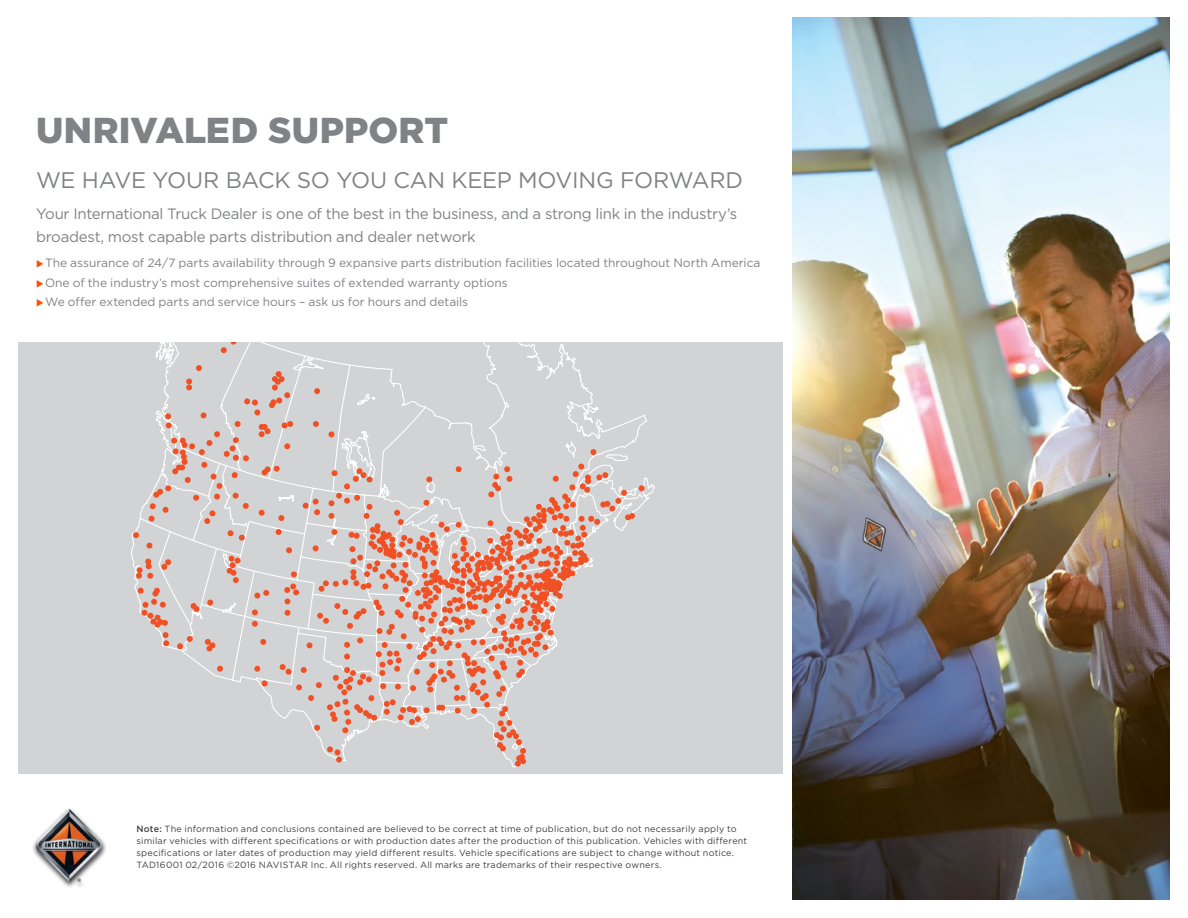
<style>
.page{position:relative;width:1188px;height:918px;background:#fff}
.page>*{position:absolute;margin:0;border:0;box-sizing:border-box;transform-origin:0 0}
.t1{font:900 36px "Gotham";letter-spacing:.005em;color:#808285}
.t2{font:22.5px "Gotham";letter-spacing:-.015em;color:#808285}
.t3{font:15px/22.5px "Gotham";letter-spacing:-.02em;color:#808285}
.t4{font:12px "Gotham";letter-spacing:-.005em;color:#808285}
.t5{font:9px/12px "Gotham";letter-spacing:.025em;color:#414042}
.s1{color:#ff4d00}
.s2{font-weight:500}
</style>
<div class="page">
<img style="left:792px;top:18px;width:378px;height:882px">
<div style="left:18px;top:343px;width:765px;height:431px;background:#d1d3d4"></div>
<svg style="left:131px;top:343px;width:524px;height:424px"></svg>
<div style="left:31px;top:808px;width:76px;height:81px;background:#000;opacity:.75"></div>
<img style="left:36px;top:839px;width:67px;height:43px">
<h1 class="t1" style="left:36px;top:109px;width:414px">UNRIVALED SUPPORT</h1>
<h2 class="t2" style="left:36px;top:167px;width:709px">WE HAVE YOUR BACK SO YOU CAN KEEP MOVING FORWARD</h2>
<h3 class="t3" style="left:36px;top:202px;width:703px">Your International Truck Dealer is one of the best in the business, and a strong link in the industry’s broadest, most capable parts distribution and dealer network</h3>
<h3 class="t4" style="left:36px;top:256px;width:726px"><span class="s1">◆</span>The assurance of 24/7 parts availability through 9 expansive parts distribution facilities located throughout North America</h3>
<h3 class="t4" style="left:36px;top:276px;width:473px"><span class="s1">◆</span>One of the industry’s most comprehensive suites of extended warranty options</h3>
<h3 class="t4" style="left:36px;top:295px;width:434px"><span class="s1">◆</span>We offer extended parts and service hours – ask us for hours and details</h3>
<p class="t5" style="left:136px;top:822px;width:612px"><span class="s2">Note:</span> The information and conclusions contained are believed to be correct at time of publication, but do not necessarily apply to similar vehicles with different specifications or with production dates after the production of this publication. Vehicles with different specifications or later dates of production may yield different results. Vehicle specifications are subject to change without notice.<br>TAD16001 02/2016 ©2016 NAVISTAR Inc. All rights reserved. All marks are trademarks of their respective owners.</p>
</div>
